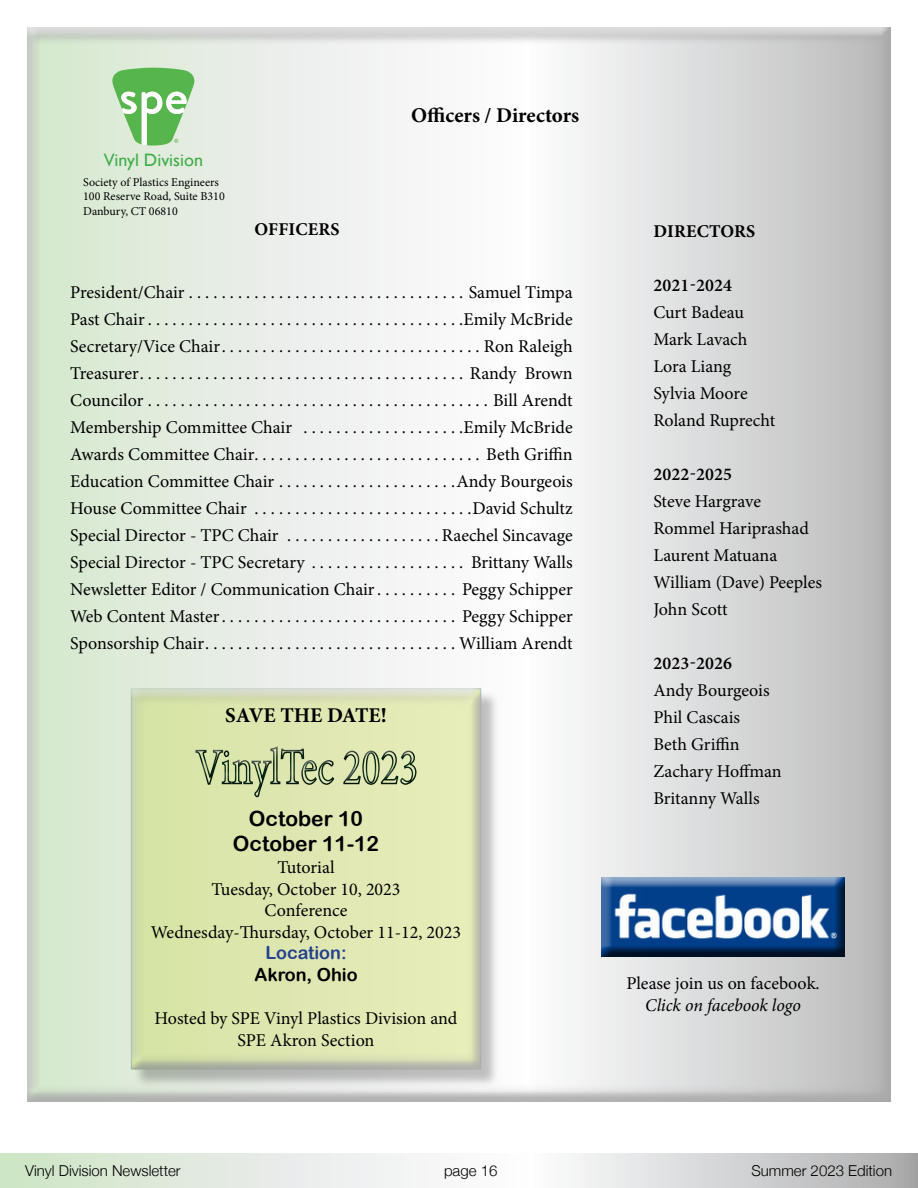
<style>
.page{position:relative;width:918px;height:1188px;background:#fff}
.page>*{position:absolute;margin:0;border:0;box-sizing:border-box;transform-origin:0 0}
.t1{font:700 21px "Minion Pro";color:#000}
.t2{font:21px/25.2px "Arial Rounded MT Bold";color:#000;text-align:center}
.t3{font:18px/27px "Minion Pro";letter-spacing:-.005em;color:#000}
.t4{font:600 18px "Minion Pro";letter-spacing:.01em;color:#000}
.t5{font:italic 18px "Minion Pro";letter-spacing:-.005em;color:#000}
.t6{font:700 18px "Minion Pro";letter-spacing:.01em;color:#000}
.t7{font:18px "Gill Sans";color:#41ad49}
.t8{font:18px "Arial Rounded MT Bold";color:#000}
.t9{font:18px "Arial Rounded MT Bold";color:#25408f}
.t10{font:300 15px "Helvetica Neue";color:#000}
.t11{font:12px/14.4px "Minion Pro";color:#000}
</style>
<div class="page">
<svg style="left:0;top:1153px;width:918px;height:35px"></svg>
<div style="left:21px;top:27px;width:871px;height:1075px;background:#000;opacity:.75"></div>
<div style="left:133px;top:690px;width:367px;height:398px;background:#000;opacity:.75"></div>
<div style="left:130px;top:688px;width:353px;height:383px;background:#000;opacity:.75"></div>
<svg style="left:112px;top:68px;width:83px;height:78px;background:#95ce8e"></svg>
<div style="left:592px;top:868px;width:261px;height:95px;background:#fff;opacity:.75"></div>
<div style="left:593px;top:872px;width:260px;height:91px;background:#000;opacity:.75"></div>
<div style="left:194px;top:744px;width:224px;height:54px;background:#000;opacity:.75"></div>
<p class="t7" style="left:104px;top:150px;width:101px">Vinyl Division</p>
<p class="t11" style="left:83px;top:175px;width:143px">Society of Plastics Engineers<br>100 Reserve Road, Suite B310<br>Danbury, CT 06810</p>
<p class="t6" style="left:255px;top:217px;width:86px">OFFICERS</p>
<p class="t1" style="left:411px;top:101px;width:170px">Officers / Directors</p>
<p class="t3" style="left:70px;top:278px;width:504px;text-align:justify">President/Chair . . . . . . . . . . . . . . . . . . . . . . . . . . . . . . . . . . Samuel Timpa Past Chair . . . . . . . . . . . . . . . . . . . . . . . . . . . . . . . . . . . . . . Emily McBride Secretary/Vice Chair . . . . . . . . . . . . . . . . . . . . . . . . . . . . . . . . Ron Raleigh Treasurer . . . . . . . . . . . . . . . . . . . . . . . . . . . . . . . . . . . . . . . . Randy Brown Councilor . . . . . . . . . . . . . . . . . . . . . . . . . . . . . . . . . . . . . . . . . . Bill Arendt Membership Committee Chair . . . . . . . . . . . . . . . . . . . Emily McBride Awards Committee Chair . . . . . . . . . . . . . . . . . . . . . . . . . . . . Beth Griffin Education Committee Chair . . . . . . . . . . . . . . . . . . . . . Andy Bourgeois House Committee Chair . . . . . . . . . . . . . . . . . . . . . . . . . . David Schultz Special Director - TPC Chair . . . . . . . . . . . . . . . . . . Raechel Sincavage Special Director - TPC Secretary . . . . . . . . . . . . . . . . . . . Brittany Walls Newsletter Editor / Communication Chair . . . . . . . . . . Peggy Schipper Web Content Master . . . . . . . . . . . . . . . . . . . . . . . . . . . . . Peggy Schipper Sponsorship Chair . . . . . . . . . . . . . . . . . . . . . . . . . . . . . . . William Arendt</p>
<p class="t1" style="left:225px;top:700px;width:163px">SAVE THE DATE!</p>
<p class="t2" style="left:233px;top:806px;width:148px">October 10<br>October 11-12</p>
<p class="t3" style="left:151px;top:856px;width:312px;line-height:21.6px;text-align:center">Tutorial<br>Tuesday, October 10, 2023<br>Conference<br>Wednesday-Thursday, October 11-12, 2023</p>
<p class="t9" style="left:265px;top:942px;width:83px">Location:</p>
<p class="t8" style="left:254px;top:964px;width:105px">Akron, Ohio</p>
<p class="t3" style="left:155px;top:1008px;width:304px;line-height:21.6px;text-align:center">Hosted by SPE Vinyl Plastics Division and<br>SPE Akron Section</p>
<p class="t6" style="left:653px;top:219px;width:103px">DIRECTORS</p>
<p class="t4" style="left:653px;top:273px;width:80px">2021-2024</p>
<p class="t3" style="left:653px;top:299px;width:123px">Curt Badeau<br>Mark Lavach<br>Lora Liang<br>Sylvia Moore<br>Roland Ruprecht</p>
<p class="t4" style="left:653px;top:462px;width:80px">2022-2025</p>
<p class="t3" style="left:653px;top:488px;width:170px">Steve Hargrave<br>Rommel Hariprashad<br>Laurent Matuana<br>William (Dave) Peeples<br>John Scott</p>
<p class="t4" style="left:653px;top:651px;width:80px">2023-2026</p>
<p class="t3" style="left:653px;top:677px;width:130px">Andy Bourgeois<br>Phil Cascais<br>Beth Griffin<br>Zachary Hoffman<br>Britanny Walls</p>
<p class="t3" style="left:626px;top:970px;width:193px">Please join us on facebook.</p>
<p class="t5" style="left:645px;top:993px;width:157px">Click on facebook logo</p>
<p class="t10" style="left:25px;top:1158px;width:157px">Vinyl Division Newsletter</p>
<p class="t10" style="left:444px;top:1158px;width:55px">page 16</p>
<p class="t10" style="left:751px;top:1158px;width:142px">Summer 2023 Edition</p>
</div>
